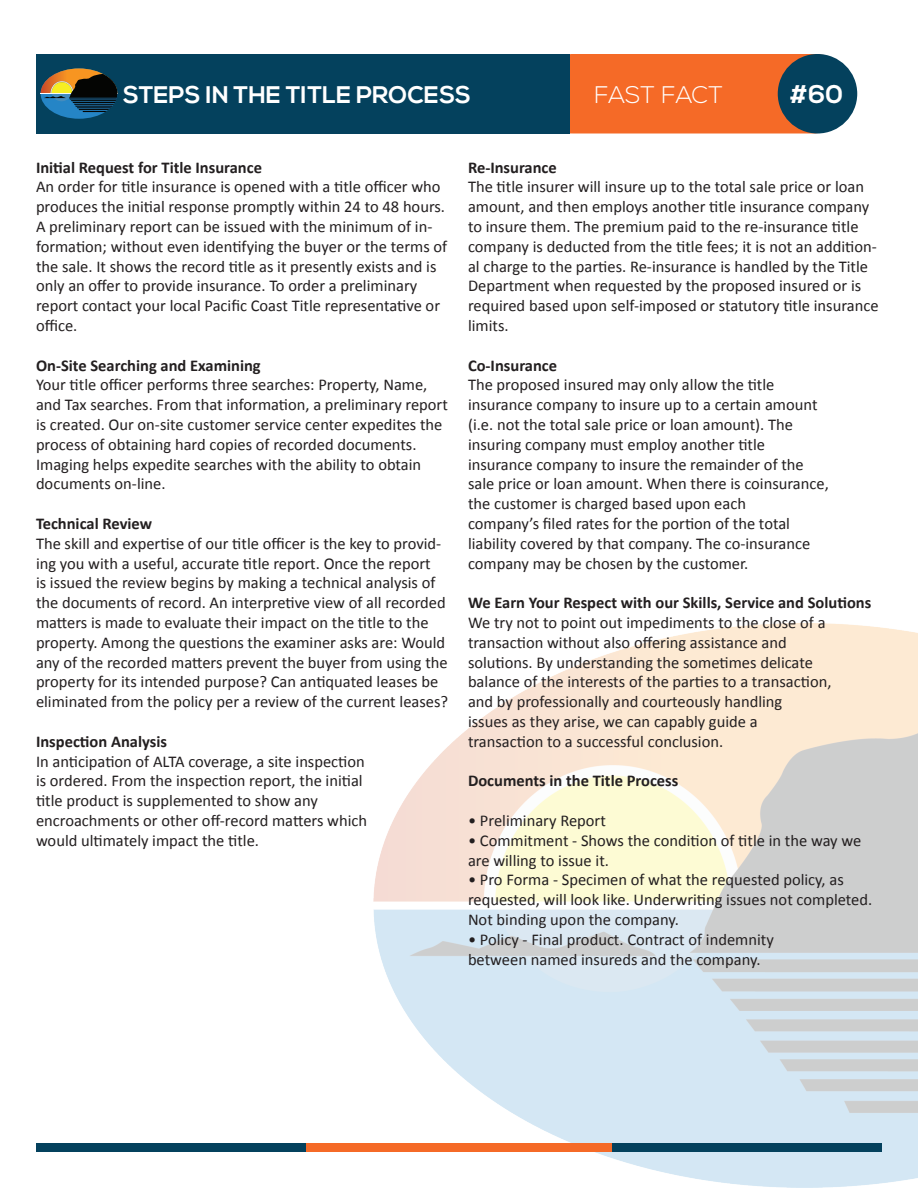
<style>
.page{position:relative;width:918px;height:1188px;background:#fff}
.page>*{position:absolute;margin:0;border:0;box-sizing:border-box;transform-origin:0 0}
.t1{font:700 25.5px "Nexa";color:#fff}
.t2{font:700 24px "Nexa";color:#fff}
.t3{font:300 24px "Nexa";color:#fff}
.t4{font:16.5px/19.8px "Calibri";color:#231f20}
.t5{font:700 16.5px "Calibri";color:#231f20}
</style>
<div class="page">
<img style="left:373px;top:624px;width:545px;height:564px">
<div style="left:535px;top:54px;width:316px;height:80px;background:#f56a27;border-radius:38px"></div>
<div style="left:36px;top:54px;width:533px;height:80px;background:#04415d"></div>
<div style="left:778px;top:54px;width:79px;height:80px;background:#04415d;border-radius:50%"></div>
<svg style="left:41px;top:68px;width:76px;height:51px"></svg>
<hr style="left:40px;top:93px;width:78px;height:1px;background:#fff">
<svg style="left:41px;top:68px;width:77px;height:44px"></svg>
<div style="left:37px;top:1144px;width:269px;height:8px;background:#04415d"></div>
<div style="left:306px;top:1144px;width:307px;height:8px;background:#f56a27"></div>
<div style="left:613px;top:1144px;width:269px;height:8px;background:#04415d"></div>
<h2 class="t2" style="left:123px;top:81px;width:350px">STEPS IN THE TITLE PROCESS</h2>
<h2 class="t3" style="left:594px;top:81px;width:130px">FAST FACT</h2>
<h1 class="t1" style="left:790px;top:80px;width:55px">#60</h1>
<p class="t5" style="left:36px;top:157px;width:227px">Initial Request for Title Insurance</p>
<p class="t4" style="left:36px;top:177px;width:413px">An order for title insurance is opened with a title officer who produces the initial response promptly within 24 to 48 hours.<br>A preliminary report can be issued with the minimum of in&shy;formation; without even identifying the buyer or the terms of the sale. It shows the record title as it presently exists and is only an offer to provide insurance. To order a preliminary report contact your local Pacific Coast Title representative or office.</p>
<p class="t5" style="left:36px;top:355px;width:226px">On-Site Searching and Examining</p>
<p class="t4" style="left:36px;top:375px;width:413px">Your title officer performs three searches: Property, Name, and Tax searches. From that information, a preliminary report is created. Our on-site customer service center expedites the process of obtaining hard copies of recorded documents.<br>Imaging helps expedite searches with the ability to obtain documents on-line.</p>
<p class="t5" style="left:36px;top:513px;width:118px">Technical Review</p>
<p class="t4" style="left:36px;top:533px;width:414px">The skill and expertise of our title officer is the key to provid&shy;ing you with a useful, accurate title report. Once the report<br>is issued the review begins by making a technical analysis of the documents of record. An interpretive view of all recorded matters is made to evaluate their impact on the title to the property. Among the questions the examiner asks are: Would any of the recorded matters prevent the buyer from using the property for its intended purpose? Can antiquated leases be eliminated from the policy per a review of the current leases?</p>
<p class="t5" style="left:36px;top:731px;width:133px">Inspection Analysis</p>
<p class="t4" style="left:36px;top:751px;width:333px">In anticipation of ALTA coverage, a site inspection is ordered. From the inspection report, the initial title product is supplemented to show any encroachments or other off-record matters which would ultimately impact the title.</p>
<p class="t5" style="left:468px;top:157px;width:90px">Re-Insurance</p>
<p class="t4" style="left:468px;top:177px;width:412px">The title insurer will insure up to the total sale price or loan amount, and then employs another title insurance company to insure them. The premium paid to the re-insurance title company is deducted from the title fees; it is not an addition&shy;al charge to the parties. Re-insurance is handled by the Title Department when requested by the proposed insured or is required based upon self-imposed or statutory title insurance limits.</p>
<p class="t5" style="left:468px;top:355px;width:91px">Co-Insurance</p>
<p class="t4" style="left:468px;top:375px;width:362px">The proposed insured may only allow the title insurance company to insure up to a certain amount (i.e. not the total sale price or loan amount). The insuring company must employ another title insurance company to insure the remainder of the sale price or loan amount. When there is coinsurance, the customer is charged based upon each<br>company’s filed rates for the portion of the total liability covered by that company. The co-insurance company may be chosen by the customer.</p>
<p class="t5" style="left:468px;top:592px;width:405px">We Earn Your Respect with our Skills, Service and Solutions</p>
<p class="t4" style="left:468px;top:613px;width:365px">We try not to point out impediments to the close of a transaction without also offering assistance and solutions. By understanding the sometimes delicate balance of the interests of the parties to a transaction, and by professionally and courteously handling<br>issues as they arise, we can capably guide a transaction to a successful conclusion.</p>
<p class="t5" style="left:468px;top:770px;width:212px">Documents in the Title Process</p>
<p class="t4" style="left:468px;top:811px;width:139px">• Preliminary Report</p>
<p class="t4" style="left:468px;top:830px;width:395px">• Commitment - Shows the condition of title in the way we are willing to issue it.</p>
<p class="t4" style="left:468px;top:870px;width:406px">• Pro Forma - Specimen of what the requested policy, as requested, will look like. Underwriting issues not completed.<br>Not binding upon the company.</p>
<p class="t4" style="left:468px;top:929px;width:307px">• Policy - Final product. Contract of indemnity between named insureds and the company.</p>
</div>
